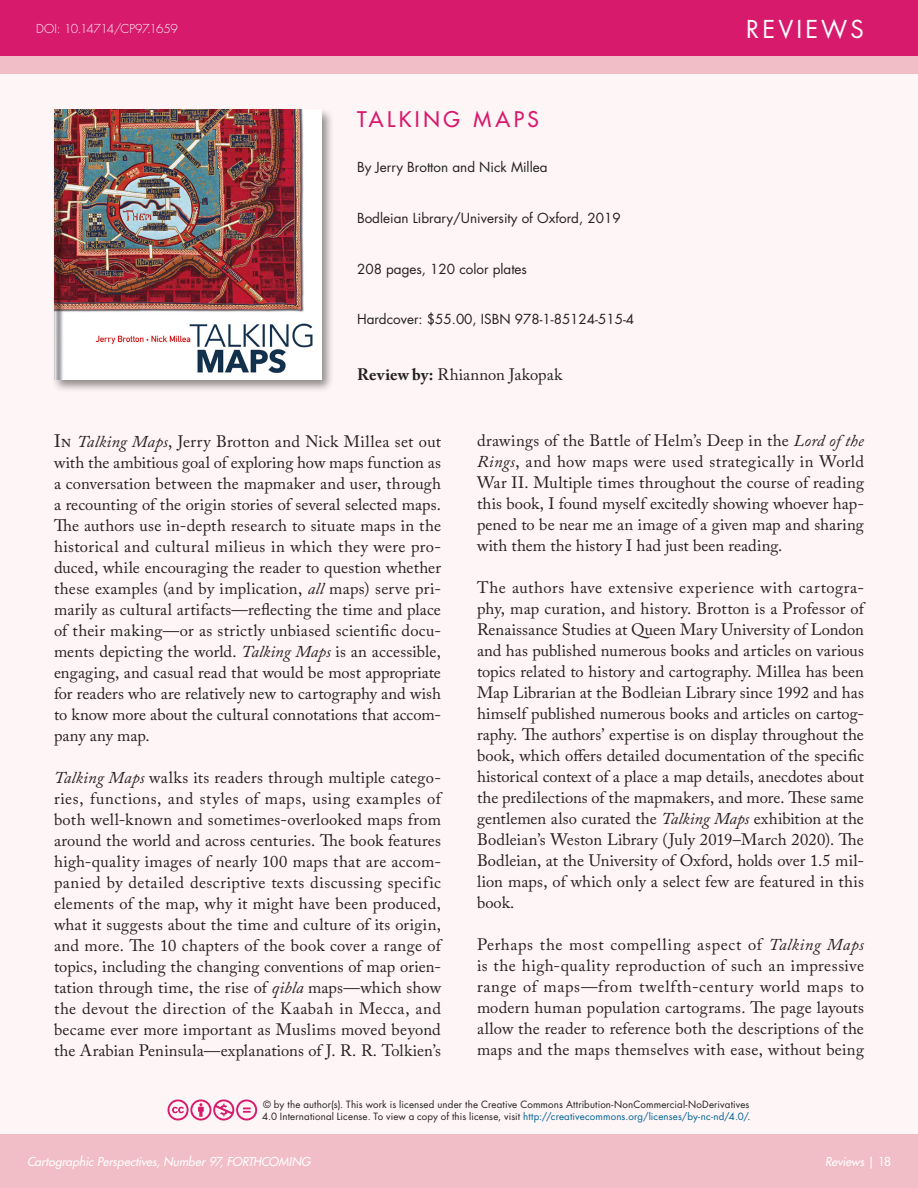
<style>
.page{position:relative;width:918px;height:1188px;background:#fff}
.page>*{position:absolute;margin:0;border:0;box-sizing:border-box;transform-origin:0 0}
.t1{font:24px "Futura Std";letter-spacing:.13em;color:#fff}
.Review_Book_Title{font:500 21px "Futura Std";letter-spacing:.165em;color:#d71a6c}
.Main_Body_Text{font:16.5px/21px "Adobe Caslon Pro";letter-spacing:.005em;color:#231f20;text-align:justify}
.Review_Header{font:13.5px "Futura Std";color:#231f20}
.t2{font:italic 500 12px "Futura Std";color:#fff}
.Article_Author{font:300 12px "Futura Std";letter-spacing:-.035em;color:#fff}
.t3{font:9.75px/12.8px "Futura Std";letter-spacing:.015em;color:#231f20}
.s1{font-weight:700}
.s2{font-size:18px}
.s3{font-style:italic}
.s4{color:#006295}
.s5{font-style:normal}
</style>
<div class="page">
<div style="left:0;top:1134px;width:918px;height:54px;background:#f1bdc7"></div>
<div style="left:0;top:0;width:918px;height:1134px;background:#fdf5f6"></div>
<div style="left:0;top:56px;width:918px;height:18px;background:#f1bdc7"></div>
<div style="left:0;top:0;width:918px;height:56px;background:#d71a6c"></div>
<div style="left:51px;top:107px;width:284px;height:286px;background:#231f20;opacity:.5"></div>
<img style="left:54px;top:110px;width:267px;height:270px">
<svg style="left:168px;top:1099px;width:89px;height:22px"></svg>
<p class="Article_Author" style="left:36px;top:21px;width:143px">DOI: 10.14714/CP97.1659</p>
<p class="Review_Book_Title" style="left:357px;top:106px;width:183px">TALKING MAPS</p>
<p class="Review_Header" style="left:357px;top:158px;width:192px">By Jerry Brotton and Nick Millea</p>
<p class="Review_Header" style="left:357px;top:209px;width:265px">Bodleian Library/University of Oxford, 2019</p>
<p class="Review_Header" style="left:357px;top:260px;width:171px">208 pages, 120 color plates</p>
<p class="Review_Header" style="left:357px;top:311px;width:279px">Hardcover: $55.00, ISBN 978-1-85124-515-4</p>
<p class="Main_Body_Text" style="left:357px;top:364px;width:207px"><span class="s1">Review by:</span> Rhiannon Jakopak</p>
<h1 class="t1" style="left:746px;top:14px;width:119px">REVIEWS</h1>
<p class="Main_Body_Text" style="left:54px;top:431px;width:389px"><span class="s2">In</span> <span class="s3">Talking Maps</span>, Jerry Brotton and Nick Millea set out with the ambitious goal of exploring how maps function as a conversation between the mapmaker and user, through a recounting of the origin stories of several selected maps.<br>The authors use in-depth research to situate maps in the historical and cultural milieus in which they were pro&shy;duced, while encouraging the reader to question whether these examples (and by implication, <span class="s3">all</span> maps) serve pri&shy;marily as cultural artifacts—reflecting the time and place of their making—or as strictly unbiased scientific docu&shy;ments depicting the world. <span class="s3">Talking Maps</span> is an accessible, engaging, and casual read that would be most appropriate for readers who are relatively new to cartography and wish to know more about the cultural connotations that accom&shy;pany any map.</p>
<p class="Main_Body_Text" style="left:54px;top:767px;width:389px"><span class="s3">Talking Maps</span> walks its readers through multiple catego&shy;ries, functions, and styles of maps, using examples of both well-known and sometimes-overlooked maps from around the world and across centuries. The book features high-quality images of nearly 100 maps that are accom&shy;panied by detailed descriptive texts discussing specific elements of the map, why it might have been produced, what it suggests about the time and culture of its origin, and more. The 10 chapters of the book cover a range of topics, including the changing conventions of map orien&shy;tation through time, the rise of <span class="s3">qibla</span> maps—which show the devout the direction of the Kaabah in Mecca, and became ever more important as Muslims moved beyond the Arabian Peninsula—explanations of J. R. R. Tolkien’s</p>
<p class="Main_Body_Text" style="left:477px;top:430px;width:389px">drawings of the Battle of Helm’s Deep in the <span class="s3">Lord of the Rings</span>, and how maps were used strategically in World War II. Multiple times throughout the course of reading this book, I found myself excitedly showing whoever hap&shy;pened to be near me an image of a given map and sharing with them the history I had just been reading.</p>
<p class="Main_Body_Text" style="left:477px;top:577px;width:389px">The authors have extensive experience with cartogra&shy;phy, map curation, and history. Brotton is a Professor of Renaissance Studies at Queen Mary University of London and has published numerous books and articles on various topics related to history and cartography. Millea has been Map Librarian at the Bodleian Library since 1992 and has himself published numerous books and articles on cartog&shy;raphy. The authors’ expertise is on display throughout the book, which offers detailed documentation of the specific historical context of a place a map details, anecdotes about the predilections of the mapmakers, and more. These same gentlemen also curated the <span class="s3">Talking Maps</span> exhibition at the Bodleian’s Weston Library (July 2019–March 2020). The Bodleian, at the University of Oxford, holds over 1.5 mil&shy;lion maps, of which only a select few are featured in this book.</p>
<p class="Main_Body_Text" style="left:477px;top:934px;width:389px">Perhaps the most compelling aspect of <span class="s3">Talking Maps </span>is the high-quality reproduction of such an impressive range of maps—from twelfth-century world maps to modern human population cartograms. The page layouts allow the reader to reference both the descriptions of the maps and the maps themselves with ease, without being</p>
<p class="t3" style="left:262px;top:1098px;width:490px">© by the author(s). This work is licensed under the Creative Commons Attribution-NonCommercial-NoDerivatives<br>4.0 International License. To view a copy of this license, visit <span class="s4">http://creativecommons.org/licenses/by-nc-nd/4.0/</span>.</p>
<p class="t2" style="left:27px;top:1154px;width:285px">Cartographic Perspectives, Number 97, FORTHCOMING</p>
<p class="t2" style="left:825px;top:1154px;width:67px">Reviews <span class="s5">| 18</span></p>
</div>
